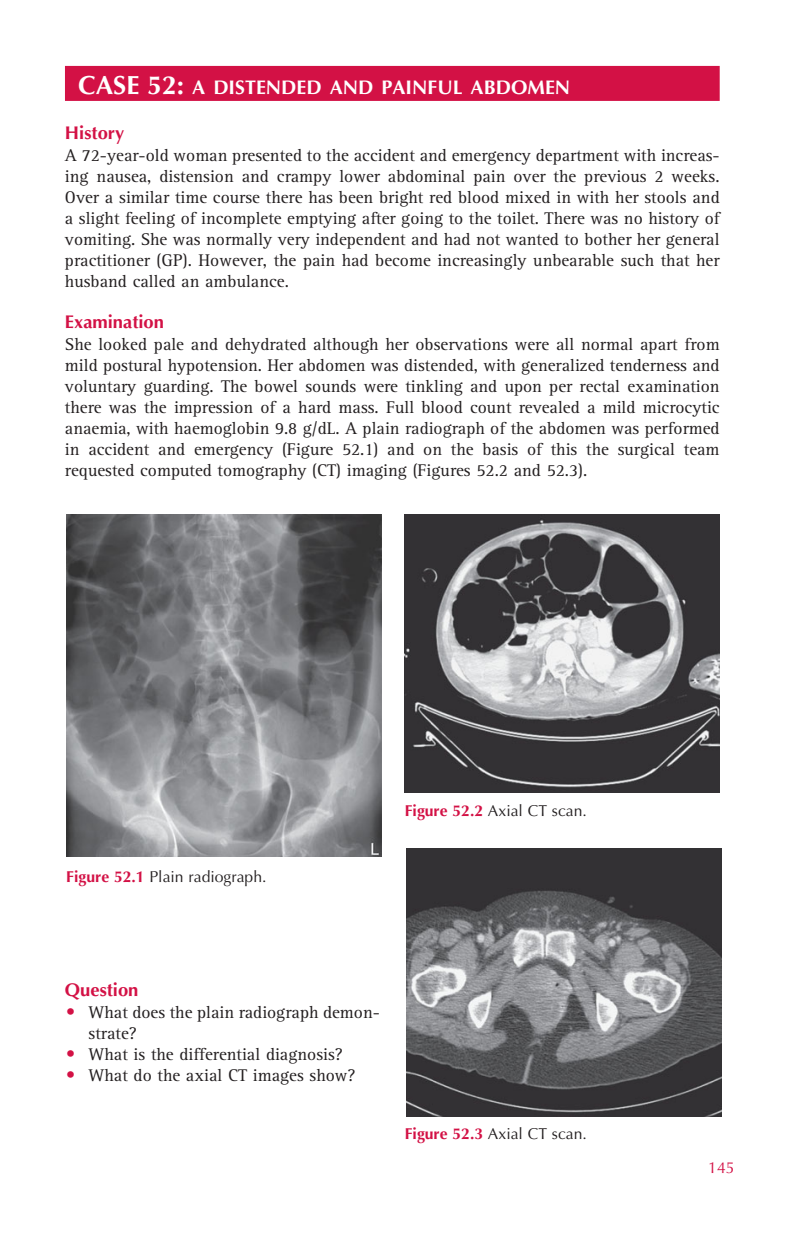
<style>
.page{position:relative;width:785px;height:1236px;background:#fff}
.page>*{position:absolute;margin:0;border:0;box-sizing:border-box;transform-origin:0 0}
.t1{font:700 19.6px "Optima";color:#fff}
.t2{font:700 18.38px "Optima";color:#d31145}
.t3{font:17.5px/21px "Rotis Serif";color:#231f20;text-align:justify}
.t4{font:15.75px "Optima";color:#231f20}
.t5{font:15.75px "Optima";color:#d31145}
.s1{font-size:26.25px}
.s2{font-weight:700;color:#d31145}
.s3{font-family:"Optima";font-size:19.25px;color:#d31145}
</style>
<div class="page">
<div style="left:65px;top:66px;width:654px;height:35px;background:#d31145"></div>
<img style="left:66px;top:515px;width:315px;height:342px">
<img style="left:404px;top:515px;width:315px;height:277px">
<img style="left:406px;top:848px;width:315px;height:268px">
<p class="t1" style="left:78px;top:80px;width:493px"><span class="s1">CASE 52:</span> A DISTENDED AND PAINFUL ABDOMEN</p>
<p class="t2" style="left:65px;top:125px;width:61px">History</p>
<p class="t3" style="left:65px;top:147px;width:656px">A 72-year-old woman presented to the accident and emergency department with increas&shy;ing nausea, distension and crampy lower abdominal pain over the previous 2 weeks.<br>Over a similar time course there has been bright red blood mixed in with her stools and a slight feeling of incomplete emptying after going to the toilet. There was no history of vomiting. She was normally very independent and had not wanted to bother her general practitioner (GP). However, the pain had become increasingly unbearable such that her husband called an ambulance.</p>
<p class="t2" style="left:65px;top:314px;width:101px">Examination</p>
<p class="t3" style="left:65px;top:336px;width:656px">She looked pale and dehydrated although her observations were all normal apart from mild postural hypotension. Her abdomen was distended, with generalized tenderness and voluntary guarding. The bowel sounds were tinkling and upon per rectal examination there was the impression of a hard mass. Full blood count revealed a mild microcytic anaemia, with haemoglobin 9.8 g/dL. A plain radiograph of the abdomen was performed in accident and emergency (Figure 52.1) and on the basis of this the surgical team requested computed tomography (CT) imaging (Figures 52.2 and 52.3).</p>
<p class="t4" style="left:66px;top:870px;width:202px"><span class="s2">Figure 52.1</span> Plain radiograph.</p>
<p class="t4" style="left:404px;top:804px;width:184px"><span class="s2">Figure 52.2</span> Axial CT scan.</p>
<p class="t2" style="left:65px;top:982px;width:75px">Question</p>
<p class="t3" style="left:89px;top:1003px;width:293px;text-indent:-24px"><span class="s3">•</span> What does the plain radiograph demon&shy;strate?</p>
<p class="t3" style="left:65px;top:1045px;width:279px"><span class="s3">•</span> What is the differential diagnosis?</p>
<p class="t3" style="left:65px;top:1066px;width:292px"><span class="s3">•</span> What do the axial CT images show?</p>
<p class="t4" style="left:404px;top:1127px;width:184px"><span class="s2">Figure 52.3</span> Axial CT scan.</p>
<p class="t5" style="left:708px;top:1161px;width:28px">145</p>
</div>
